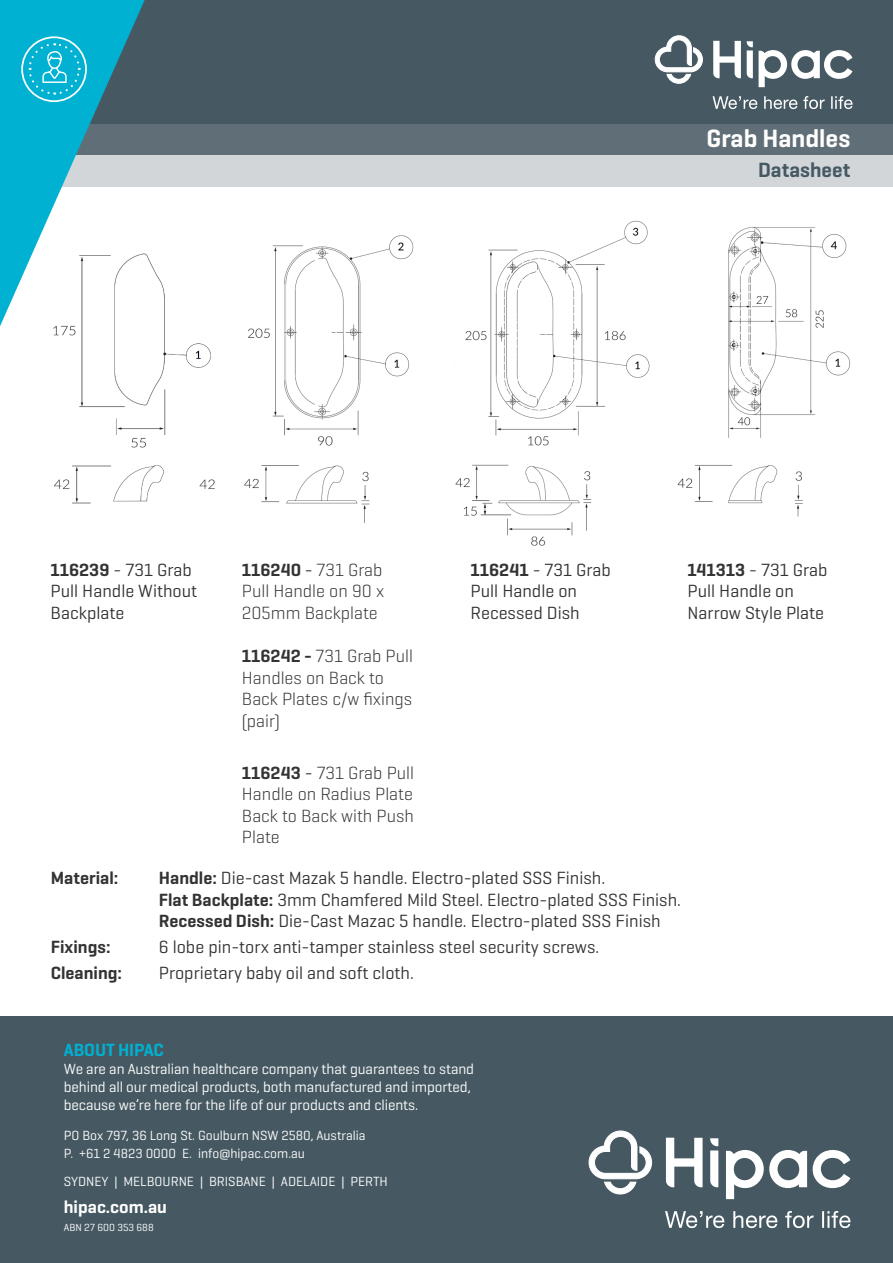
<style>
.page{position:relative;width:893px;height:1263px;background:#fff}
.page>*{position:absolute;margin:0;border:0;box-sizing:border-box;transform-origin:0 0}
.t1{font:600 25.5px "Geogrotesque";color:#fff}
.t2{font:600 21px "Geogrotesque";color:#465962}
.t3{font:18px/21.6px "Geogrotesque";color:#333}
.t4{font:300 18px/21.6px "Geogrotesque";color:#333;text-align:justify}
.t5{font:600 18px "Geogrotesque";color:#333}
.t6{font:600 18px "Geogrotesque";color:#fff}
.t7{font:600 18px "Geogrotesque";letter-spacing:-.005em;color:#00b1d2}
.t8{font:15px/18px "Geogrotesque";letter-spacing:-.005em;color:#fff}
.t9{font:13.5px/18px "Geogrotesque";color:#fff}
.t10{font:10.5px "Geogrotesque";color:#fff}
.s1{font-weight:600}
.s2{font-weight:400}
</style>
<div class="page">
<div style="left:0;top:1016px;width:893px;height:247px;background:#465962"></div>
<svg style="left:588px;top:1130px;width:65px;height:65px"></svg>
<svg style="left:665px;top:1211px;width:185px;height:17px"></svg>
<svg style="left:813px;top:1150px;width:37px;height:38px"></svg>
<svg style="left:726px;top:1150px;width:81px;height:49px"></svg>
<svg style="left:710px;top:1138px;width:8px;height:49px"></svg>
<svg style="left:666px;top:1138px;width:37px;height:49px"></svg>
<div style="left:0;top:123px;width:893px;height:32px;background:#606e77"></div>
<div style="left:0;top:155px;width:893px;height:32px;background:#d2d6d9"></div>
<div style="left:0;top:0;width:893px;height:123px;background:#465962"></div>
<svg style="left:654px;top:35px;width:49px;height:49px"></svg>
<svg style="left:713px;top:96px;width:140px;height:13px"></svg>
<svg style="left:759px;top:50px;width:93px;height:37px"></svg>
<svg style="left:747px;top:41px;width:6px;height:37px"></svg>
<svg style="left:713px;top:41px;width:28px;height:37px"></svg>
<svg style="left:0;top:0;width:168px;height:326px"></svg>
<div style="left:21px;top:36px;width:66px;height:66px;border:2px solid #fff;border-radius:50%"></div>
<svg style="left:27px;top:42px;width:54px;height:54px;background:#21bbd7"></svg>
<img style="left:51px;top:251px;width:164px;height:253px">
<img style="left:244px;top:235px;width:170px;height:288px">
<img style="left:455px;top:220px;width:195px;height:326px">
<img style="left:677px;top:227px;width:173px;height:289px">
<p class="t1" style="left:706px;top:122px;width:145px">Grab Handles</p>
<p class="t2" style="left:758px;top:157px;width:94px">Datasheet</p>
<p class="t3" style="left:51px;top:558px;width:148px"><span class="s1">116239</span> - 731 Grab<br>Pull Handle Without<br>Backplate</p>
<p class="t4" style="left:242px;top:558px;width:144px"><span class="s1">116240</span> <span class="s2">-</span> 731 Grab Pull Handle on 90 x 205mm Backplate</p>
<p class="t4" style="left:242px;top:644px;width:173px;text-align:left"><span class="s1">116242 -</span> 731 Grab Pull<br>Handles on Back to<br>Back Plates c/w fixings (pair)</p>
<p class="t4" style="left:242px;top:761px;width:174px"><span class="s1">116243</span> <span class="s2">-</span> 731 Grab Pull Handle on Radius Plate Back to Back with Push Plate</p>
<p class="t3" style="left:471px;top:558px;width:142px"><span class="s1">116241</span> - 731 Grab<br>Pull Handle on<br>Recessed Dish</p>
<p class="t3" style="left:687px;top:558px;width:141px"><span class="s1">141313</span> - 731 Grab<br>Pull Handle on<br>Narrow Style Plate</p>
<p class="t5" style="left:51px;top:867px;width:69px">Material:</p>
<p class="t3" style="left:159px;top:867px;width:448px"><span class="s1">Handle:</span> Die-cast Mazak 5 handle. Electro-plated SSS Finish.</p>
<p class="t3" style="left:159px;top:888px;width:524px"><span class="s1">Flat Backplate:</span> 3mm Chamfered Mild Steel. Electro-plated SSS Finish.</p>
<p class="t3" style="left:159px;top:910px;width:503px"><span class="s1">Recessed Dish:</span> Die-Cast Mazac 5 handle. Electro-plated SSS Finish</p>
<p class="t5" style="left:51px;top:936px;width:61px">Fixings:</p>
<p class="t3" style="left:159px;top:936px;width:442px">6 lobe pin-torx anti-tamper stainless steel security screws.</p>
<p class="t5" style="left:51px;top:962px;width:73px">Cleaning:</p>
<p class="t3" style="left:159px;top:961px;width:256px">Proprietary baby oil and soft cloth.</p>
<p class="t7" style="left:64px;top:1038px;width:101px">ABOUT HIPAC</p>
<p class="t8" style="left:64px;top:1059px;width:412px">We are an Australian healthcare company that guarantees to stand behind all our medical products, both manufactured and imported, because we’re here for the life of our products and clients.</p>
<p class="t9" style="left:64px;top:1126px;width:303px">PO Box 797, 36 Long St. Goulburn NSW 2580, Australia<br>P. +61 2 4823 0000 E. info@hipac.com.au</p>
<p class="t9" style="left:64px;top:1172px;width:326px">SYDNEY | MELBOURNE | BRISBANE | ADELAIDE | PERTH</p>
<p class="t6" style="left:64px;top:1196px;width:105px">hipac.com.au</p>
<p class="t10" style="left:64px;top:1221px;width:91px">ABN 27 600 353 688</p>
</div>
